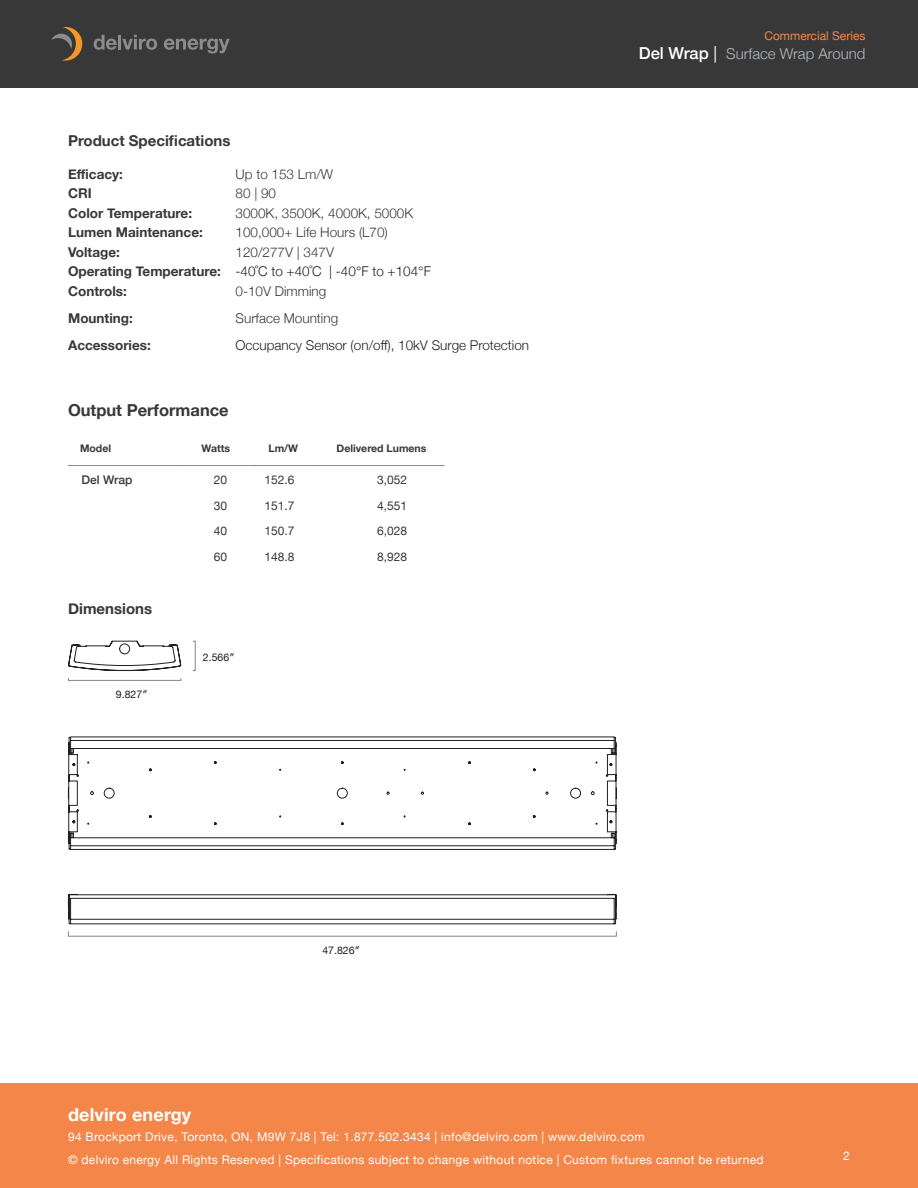
<style>
.page{position:relative;width:918px;height:1188px;background:#fff}
.page>*{position:absolute;margin:0;border:0;box-sizing:border-box;transform-origin:0 0}
.t1{font:700 18px "Helvetica Neue";letter-spacing:.01em;color:#fff}
.t2{font:700 16.5px "Helvetica Neue";color:#383839}
.t3{font:700 15px "Helvetica Neue";color:#383839}
.t4{font:300 15px "Helvetica Neue";color:#b5bbc0}
.t5{font:700 13.5px "Helvetica Neue";color:#383839}
.t6{font:300 13.5px "Helvetica Neue";color:#383839}
.t7{font:300 13.5px "Helvetica Neue";color:#231f20}
.t8{font:12px "Helvetica Neue";letter-spacing:.025em;color:#fff}
.t9{font:12px "Helvetica Neue";color:#383839}
.t10{font:12px "Helvetica Neue";color:#f58649}
.t11{font:500 12px "Helvetica Neue";color:#383839}
.t12{font:700 10.5px "Helvetica Neue";color:#383839}
.t13{font:10.5px "Helvetica Neue";color:#231f20}
.s1{font-weight:500;font-size:16.5px;color:#fff}
.s2{font-weight:400;font-size:16.5px;color:#fff}
</style>
<div class="page">
<div style="left:0;top:1084px;width:918px;height:104px;background:#f58649"></div>
<div style="left:0;top:0;width:918px;height:88px;background:#383839"></div>
<svg style="left:51px;top:27px;width:32px;height:34px"></svg>
<svg style="left:94px;top:35px;width:63px;height:15px"></svg>
<svg style="left:164px;top:39px;width:66px;height:15px"></svg>
<svg style="left:68px;top:640px;width:114px;height:31px"></svg>
<div style="left:68px;top:678px;width:113px;height:3px;border:1px solid #848689"></div>
<svg style="left:68px;top:736px;width:549px;height:44px"></svg>
<svg style="left:68px;top:780px;width:549px;height:145px"></svg>
<hr style="left:68px;top:465px;width:114px;height:1px;background:#86888b">
<hr style="left:182px;top:465px;width:68px;height:1px;background:#86888b">
<hr style="left:250px;top:465px;width:67px;height:1px;background:#86888b">
<hr style="left:317px;top:465px;width:128px;height:1px;background:#86888b">
<p class="t3" style="left:68px;top:129px;width:164px">Product Specifications</p>
<p class="t5" style="left:68px;top:163px;width:56px">Efficacy:</p>
<p class="t6" style="left:236px;top:163px;width:99px">Up to 153 Lm/W</p>
<p class="t5" style="left:68px;top:183px;width:25px">CRI</p>
<p class="t6" style="left:236px;top:182px;width:42px">80 | 90</p>
<p class="t5" style="left:68px;top:202px;width:125px">Color Temperature:</p>
<p class="t6" style="left:236px;top:202px;width:179px">3000K, 3500K, 4000K, 5000K</p>
<p class="t5" style="left:68px;top:222px;width:136px">Lumen Maintenance:</p>
<p class="t6" style="left:236px;top:221px;width:154px">100,000+ Life Hours (L70)</p>
<p class="t5" style="left:68px;top:241px;width:53px">Voltage:</p>
<p class="t6" style="left:236px;top:241px;width:100px">120/277V | 347V</p>
<p class="t5" style="left:68px;top:261px;width:154px">Operating Temperature:</p>
<p class="t7" style="left:236px;top:260px;width:197px">-40˚C to +40˚C | -40°F to +104°F</p>
<p class="t5" style="left:68px;top:280px;width:60px">Controls:</p>
<p class="t6" style="left:236px;top:280px;width:92px">0-10V Dimming</p>
<p class="t5" style="left:68px;top:307px;width:66px">Mounting:</p>
<p class="t6" style="left:236px;top:307px;width:104px">Surface Mounting</p>
<p class="t5" style="left:68px;top:334px;width:84px">Accessories:</p>
<p class="t7" style="left:236px;top:334px;width:295px">Occupancy Sensor (on/off), 10kV Surge Protection</p>
<p class="t2" style="left:68px;top:397px;width:162px">Output Performance</p>
<p class="t12" style="left:80px;top:440px;width:33px">Model</p>
<p class="t12" style="left:201px;top:440px;width:30px">Watts</p>
<p class="t12" style="left:269px;top:440px;width:31px">Lm/W</p>
<p class="t12" style="left:337px;top:440px;width:91px">Delivered Lumens</p>
<p class="t11" style="left:82px;top:470px;width:52px">Del Wrap</p>
<p class="t9" style="left:214px;top:471px;width:15px">20</p>
<p class="t9" style="left:265px;top:471px;width:32px">152.6</p>
<p class="t9" style="left:377px;top:471px;width:32px">3,052</p>
<p class="t9" style="left:214px;top:497px;width:15px">30</p>
<p class="t9" style="left:265px;top:497px;width:32px">151.7</p>
<p class="t9" style="left:377px;top:497px;width:32px">4,551</p>
<p class="t9" style="left:214px;top:522px;width:15px">40</p>
<p class="t9" style="left:265px;top:522px;width:32px">150.7</p>
<p class="t9" style="left:377px;top:522px;width:32px">6,028</p>
<p class="t9" style="left:214px;top:548px;width:15px">60</p>
<p class="t9" style="left:265px;top:548px;width:32px">148.8</p>
<p class="t9" style="left:377px;top:548px;width:32px">8,928</p>
<p class="t3" style="left:68px;top:597px;width:86px">Dimensions</p>
<p class="t13" style="left:116px;top:687px;width:33px">9.827″</p>
<p class="t13" style="left:203px;top:649px;width:33px">2.566″</p>
<p class="t13" style="left:322px;top:943px;width:39px">47.826″</p>
<p class="t10" style="left:764px;top:27px;width:103px">Commercial Series</p>
<p class="t4" style="left:639px;top:42px;width:228px"><span class="s1">Del Wrap</span> <span class="s2">|</span> Surface Wrap Around</p>
<h1 class="t1" style="left:68px;top:1100px;width:125px">delviro energy</h1>
<p class="t8" style="left:68px;top:1151px;width:697px">© delviro energy All Rights Reserved | Specifications subject to change without notice | Custom fixtures cannot be returned</p>
<p class="t8" style="left:843px;top:1147px;width:8px">2</p>
<p class="t8" style="left:68px;top:1128px;width:578px">94 Brockport Drive, Toronto, ON, M9W 7J8 | Tel: 1.877.502.3434 | info@delviro.com | www.delviro.com</p>
</div>
